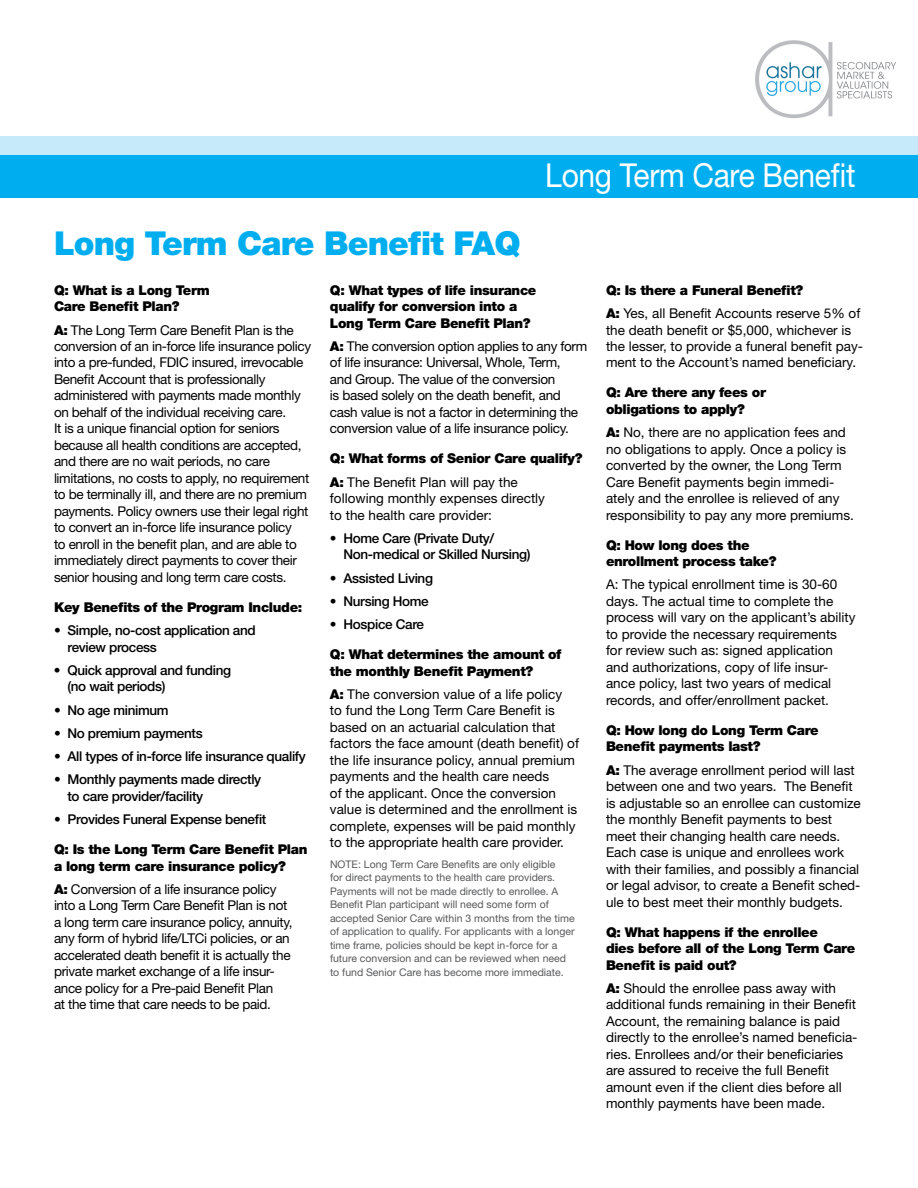
<style>
.page{position:relative;width:918px;height:1188px;background:#fff}
.page>*{position:absolute;margin:0;border:0;box-sizing:border-box;transform-origin:0 0}
.t1{font:900 33px "Helvetica Neue LT Std";letter-spacing:-.025em;color:#00aeef}
.t2{font:33px "Helvetica Neue LT Std";letter-spacing:-.01em;color:#fff;scale:.91 1}
.t3{font:13.5px/16.5px "Helvetica Neue LT Std";color:#000}
.t4{font:13.5px/16.5px "Helvetica Neue LT Std";letter-spacing:-.025em;color:#000}
.t5{font:900 13.5px/16.5px "Helvetica Neue LT Std";letter-spacing:-.025em;color:#000}
.t6{font:500 13.5px/16.5px "Helvetica Neue LT Std";letter-spacing:-.025em;color:#000}
.t7{font:10.5px/13.5px "Helvetica Neue LT Std";color:#58595b}
.s1{font-weight:900}
.s2{font-weight:400}
</style>
<div class="page">
<div style="left:0;top:137px;width:918px;height:20px;background:#c7eafb"></div>
<div style="left:0;top:155px;width:918px;height:42px;background:#00aeef"></div>
<img style="left:755px;top:40px;width:141px;height:78px">
<h1 class="t1" style="left:54px;top:223px;width:468px">Long Term Care Benefit FAQ</h1>
<h1 class="t2" style="left:545px;top:155px;width:342px">Long Term Care Benefit</h1>
<p class="t5" style="left:54px;top:282px;width:157px">Q: What is a Long Term<br>Care Benefit Plan?</p>
<p class="t4" style="left:54px;top:321px;width:259px"><span class="s1">A:</span> The Long Term Care Benefit Plan is the conversion of an in-force life insurance policy into a pre-funded, FDIC insured, irrevocable Benefit Account that is professionally administered with payments made monthly on behalf of the individual receiving care.<br>It is a unique financial option for seniors because all health conditions are accepted, and there are no wait periods, no care limitations, no costs to apply, no requirement to be terminally ill, and there are no premium payments. Policy owners use their legal right to convert an in-force life insurance policy<br>to enroll in the benefit plan, and are able to immediately direct payments to cover their senior housing and long term care costs.</p>
<p class="t5" style="left:54px;top:599px;width:250px">Key Benefits of the Program Include:</p>
<p class="t6" style="left:67px;top:622px;width:190px;text-indent:-13px">• Simple, no-cost application and review process</p>
<p class="t6" style="left:68px;top:662px;width:165px;text-indent:-14px">• Quick approval and funding (no wait periods)</p>
<p class="t6" style="left:54px;top:702px;width:116px">• No age minimum</p>
<p class="t6" style="left:54px;top:725px;width:150px">• No premium payments</p>
<p class="t6" style="left:54px;top:748px;width:253px">• All types of in-force life insurance qualify</p>
<p class="t6" style="left:68px;top:771px;width:195px;text-indent:-14px">• Monthly payments made directly to care provider/facility</p>
<p class="t6" style="left:54px;top:811px;width:214px">• Provides Funeral Expense benefit</p>
<p class="t5" style="left:54px;top:841px;width:255px">Q: Is the Long Term Care Benefit Plan a long term care insurance policy?</p>
<p class="t4" style="left:54px;top:881px;width:240px"><span class="s1">A:</span> Conversion of a life insurance policy into a Long Term Care Benefit Plan is not a long term care insurance policy, annuity, any form of hybrid life/LTCi policies, or an accelerated death benefit it is actually the private market exchange of a life insur&shy;ance policy for a Pre-paid Benefit Plan<br>at the time that care needs to be paid.</p>
<p class="t5" style="left:330px;top:282px;width:208px">Q: What types of life insurance qualify for conversion into a<br>Long Term Care Benefit Plan?</p>
<p class="t4" style="left:330px;top:338px;width:259px"><span class="s1">A:</span> The conversion option applies to any form of life insurance: Universal, Whole, Term,<br>and Group. The value of the conversion<br>is based solely on the death benefit, and cash value is not a factor in determining the conversion value of a life insurance policy.</p>
<p class="t5" style="left:330px;top:447px;width:254px;line-height:23.2px">Q: What forms of Senior Care qualify?<br>A: <span class="s2">The Benefit Plan will pay the</span></p>
<p class="t3" style="left:330px;top:490px;width:217px">following monthly expenses directly to the health care provider:</p>
<p class="t6" style="left:343px;top:530px;width:189px;text-indent:-13px">• Home Care (Private Duty/<br>Non-medical or Skilled Nursing)</p>
<p class="t6" style="left:330px;top:569px;width:105px">• Assisted Living</p>
<p class="t6" style="left:330px;top:593px;width:100px">• Nursing Home</p>
<p class="t6" style="left:330px;top:616px;width:96px">• Hospice Care</p>
<p class="t5" style="left:330px;top:646px;width:233px">Q: What determines the amount of the monthly Benefit Payment?</p>
<p class="t3" style="left:330px;top:686px;width:251px"><span class="s1">A:</span> The conversion value of a life policy<br>to fund the Long Term Care Benefit is based on an actuarial calculation that factors the face amount (death benefit) of the life insurance policy, annual premium payments and the health care needs<br>of the applicant. Once the conversion value is determined and the enrollment is complete, expenses will be paid monthly to the appropriate health care provider.</p>
<p class="t7" style="left:330px;top:857px;width:246px">NOTE: Long Term Care Benefits are only eligible<br>for direct payments to the health care providers.<br>Payments will not be made directly to enrollee. A Benefit Plan participant will need some form of accepted Senior Care within 3 months from the time of application to qualify. For applicants with a longer time frame, policies should be kept in-force for a future conversion and can be reviewed when need to fund Senior Care has become more immediate.</p>
<p class="t3" style="left:606px;top:278px;width:256px;line-height:23.2px"><span class="s1">Q: Is there a Funeral Benefit?<br>A:</span> Yes, all Benefit Accounts reserve 5% of</p>
<p class="t3" style="left:606px;top:321px;width:259px">the death benefit or $5,000, whichever is the lesser, to provide a funeral benefit pay&shy;ment to the Account’s named beneficiary.</p>
<p class="t5" style="left:606px;top:384px;width:162px">Q: Are there any fees or obligations to apply?</p>
<p class="t3" style="left:606px;top:424px;width:249px"><span class="s1">A:</span> No, there are no application fees and no obligations to apply. Once a policy is converted by the owner, the Long Term Care Benefit payments begin immedi&shy;ately and the enrollee is relieved of any responsibility to pay any more premiums.</p>
<p class="t5" style="left:606px;top:537px;width:172px">Q: How long does the enrollment process take?</p>
<p class="t3" style="left:606px;top:576px;width:251px">A: The typical enrollment time is 30-60 days. The actual time to complete the process will vary on the applicant’s ability to provide the necessary requirements for review such as: signed application and authorizations, copy of life insur&shy;ance policy, last two years of medical records, and offer/enrollment packet.</p>
<p class="t5" style="left:606px;top:722px;width:214px">Q: How long do Long Term Care<br>Benefit payments last?</p>
<p class="t3" style="left:606px;top:761px;width:256px"><span class="s1">A:</span> The average enrollment period will last between one and two years. The Benefit is adjustable so an enrollee can customize the monthly Benefit payments to best meet their changing health care needs.<br>Each case is unique and enrollees work with their families, and possibly a financial or legal advisor, to create a Benefit sched&shy;ule to best meet their monthly budgets.</p>
<p class="t5" style="left:606px;top:924px;width:251px">Q: What happens if the enrollee<br>dies before all of the Long Term Care<br>Benefit is paid out?</p>
<p class="t3" style="left:606px;top:980px;width:253px"><span class="s1">A:</span> Should the enrollee pass away with additional funds remaining in their Benefit Account, the remaining balance is paid directly to the enrollee’s named beneficia&shy;ries. Enrollees and/or their beneficiaries are assured to receive the full Benefit amount even if the client dies before all monthly payments have been made.</p>
</div>
